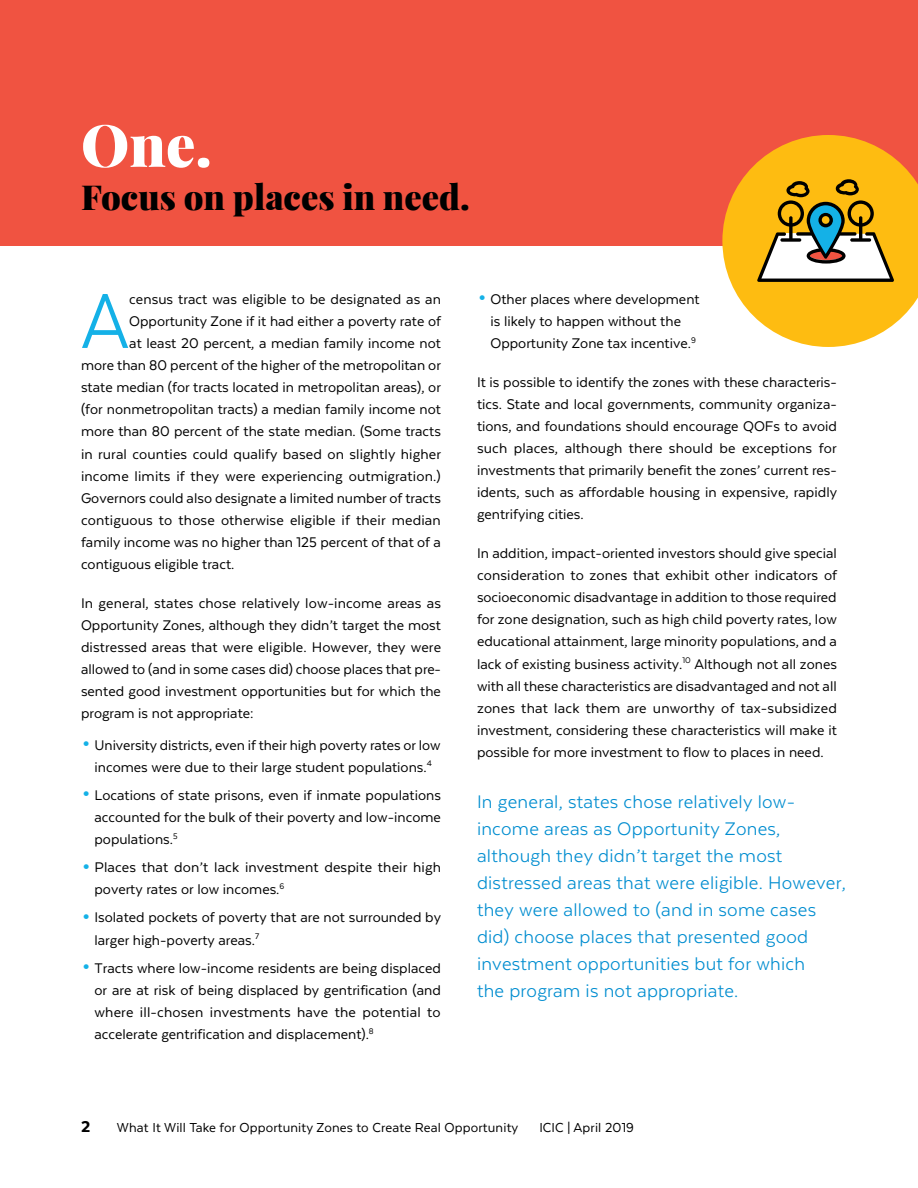
<style>
.page{position:relative;width:918px;height:1188px;background:#fff}
.page>*{position:absolute;margin:0;border:0;box-sizing:border-box;transform-origin:0 0}
.ICIC_TX{font:89.85px "Texta Narrow";color:#14b1e7}
.ICIC_NUM_TX{font:900 58.5px "Playfair Display";color:#fff}
.ICIC_NUM_TX-2{font:900 34.5px "Playfair Display";color:#000}
.ICIC_pullout{font:21px/27px "Texta";letter-spacing:.01em;color:#008dd0}
.t1{font:800 18px "Texta";color:#000}
.ICIC_TX-2{font:16.2px/22.2px "Texta";color:#000;text-align:justify}
.t2{font:15px "Texta";letter-spacing:.01em;color:#000}
.s1{font-size:33px;color:#14b1e7}
</style>
<div class="page">
<div style="left:0;top:0;width:918px;height:245px;background:#f05341"></div>
<svg style="left:722px;top:135px;width:196px;height:212px"></svg>
<p class="ICIC_NUM_TX" style="left:81px;top:99px;width:132px">One.</p>
<p class="ICIC_NUM_TX-2" style="left:81px;top:170px;width:390px">Focus on places in need.</p>
<p class="ICIC_TX" style="left:81px;top:275px;width:50px">A</p>
<p class="ICIC_TX-2" style="left:129px;top:288px;width:313px">census tract was eligible to be designated as an</p>
<p class="ICIC_TX-2" style="left:129px;top:310px;width:313px">Opportunity Zone if it had either a poverty rate of</p>
<p class="ICIC_TX-2" style="left:129px;top:332px;width:313px">at least 20 percent, a median family income not</p>
<p class="ICIC_TX-2" style="left:81px;top:354px;width:361px">more than 80 percent of the higher of the metropolitan or</p>
<p class="ICIC_TX-2" style="left:81px;top:376px;width:361px">state median (for tracts located in metropolitan areas), or</p>
<p class="ICIC_TX-2" style="left:81px;top:398px;width:362px">(for nonmetropolitan tracts) a median family income not</p>
<p class="ICIC_TX-2" style="left:81px;top:420px;width:361px">more than 80 percent of the state median. (Some tracts</p>
<p class="ICIC_TX-2" style="left:81px;top:442px;width:361px">in rural counties could qualify based on slightly higher</p>
<p class="ICIC_TX-2" style="left:81px;top:465px;width:361px">income limits if they were experiencing outmigration.)</p>
<p class="ICIC_TX-2" style="left:81px;top:487px;width:361px">Governors could also designate a limited number of tracts</p>
<p class="ICIC_TX-2" style="left:81px;top:509px;width:361px">contiguous to those otherwise eligible if their median</p>
<p class="ICIC_TX-2" style="left:81px;top:531px;width:362px">family income was no higher than 125 percent of that of a</p>
<p class="ICIC_TX-2" style="left:81px;top:553px;width:155px">contiguous eligible tract.</p>
<p class="ICIC_TX-2" style="left:81px;top:592px;width:362px">In general, states chose relatively low-income areas as Opportunity Zones, although they didn’t target the most distressed areas that were eligible. However, they were allowed to (and in some cases did) choose places that pre&shy;sented good investment opportunities but for which the program is not appropriate:</p>
<p class="ICIC_TX-2" style="left:81px;top:733px;width:361px;text-align:center"><span class="s1">•</span> University districts, even if their high poverty rates or low incomes were due to their large student populations.<sup>4</sup></p>
<p class="ICIC_TX-2" style="left:94px;top:784px;width:348px;text-indent:-14px"><span class="s1">•</span> Locations of state prisons, even if inmate populations accounted for the bulk of their poverty and low-income populations.<sup>5</sup></p>
<p class="ICIC_TX-2" style="left:94px;top:856px;width:348px;text-indent:-14px"><span class="s1">•</span> Places that don’t lack investment despite their high poverty rates or low incomes.<sup>6</sup></p>
<p class="ICIC_TX-2" style="left:94px;top:906px;width:348px;text-indent:-14px"><span class="s1">•</span> Isolated pockets of poverty that are not surrounded by larger high-poverty areas.<sup>7</sup></p>
<p class="ICIC_TX-2" style="left:94px;top:957px;width:348px;text-indent:-14px"><span class="s1">•</span> Tracts where low-income residents are being displaced or are at risk of being displaced by gentrification (and where ill-chosen investments have the potential to accelerate gentrification and displacement).<sup>8</sup></p>
<p class="ICIC_TX-2" style="left:477px;top:288px;width:224px;text-align:center"><span class="s1">•</span> Other places where development is likely to happen without the<br>Opportunity Zone tax incentive.<sup>9</sup></p>
<p class="ICIC_TX-2" style="left:477px;top:370px;width:362px">It is possible to identify the zones with these characteris&shy;tics. State and local governments, community organiza&shy;tions, and foundations should encourage QOFs to avoid such places, although there should be exceptions for investments that primarily benefit the zones’ current res&shy;idents, such as affordable housing in expensive, rapidly gentrifying cities.</p>
<p class="ICIC_TX-2" style="left:477px;top:542px;width:362px">In addition, impact-oriented investors should give special consideration to zones that exhibit other indicators of socioeconomic disadvantage in addition to those required for zone designation, such as high child poverty rates, low educational attainment, large minority populations, and a lack of existing business activity.<sup>10</sup> Although not all zones with all these characteristics are disadvantaged and not all zones that lack them are unworthy of tax-subsidized investment, considering these characteristics will make it possible for more investment to flow to places in need.</p>
<p class="ICIC_pullout" style="left:477px;top:788px;width:371px">In general, states chose relatively low&shy;income areas as Opportunity Zones, although they didn’t target the most distressed areas that were eligible. However, they were allowed to (and in some cases did) choose places that presented good investment opportunities but for which<br>the program is not appropriate.</p>
<p class="t1" style="left:81px;top:1118px;width:11px">2</p>
<p class="t2" style="left:117px;top:1120px;width:403px">What It Will Take for Opportunity Zones to Create Real Opportunity</p>
<p class="t2" style="left:539px;top:1120px;width:96px">ICIC | April 2019</p>
</div>
